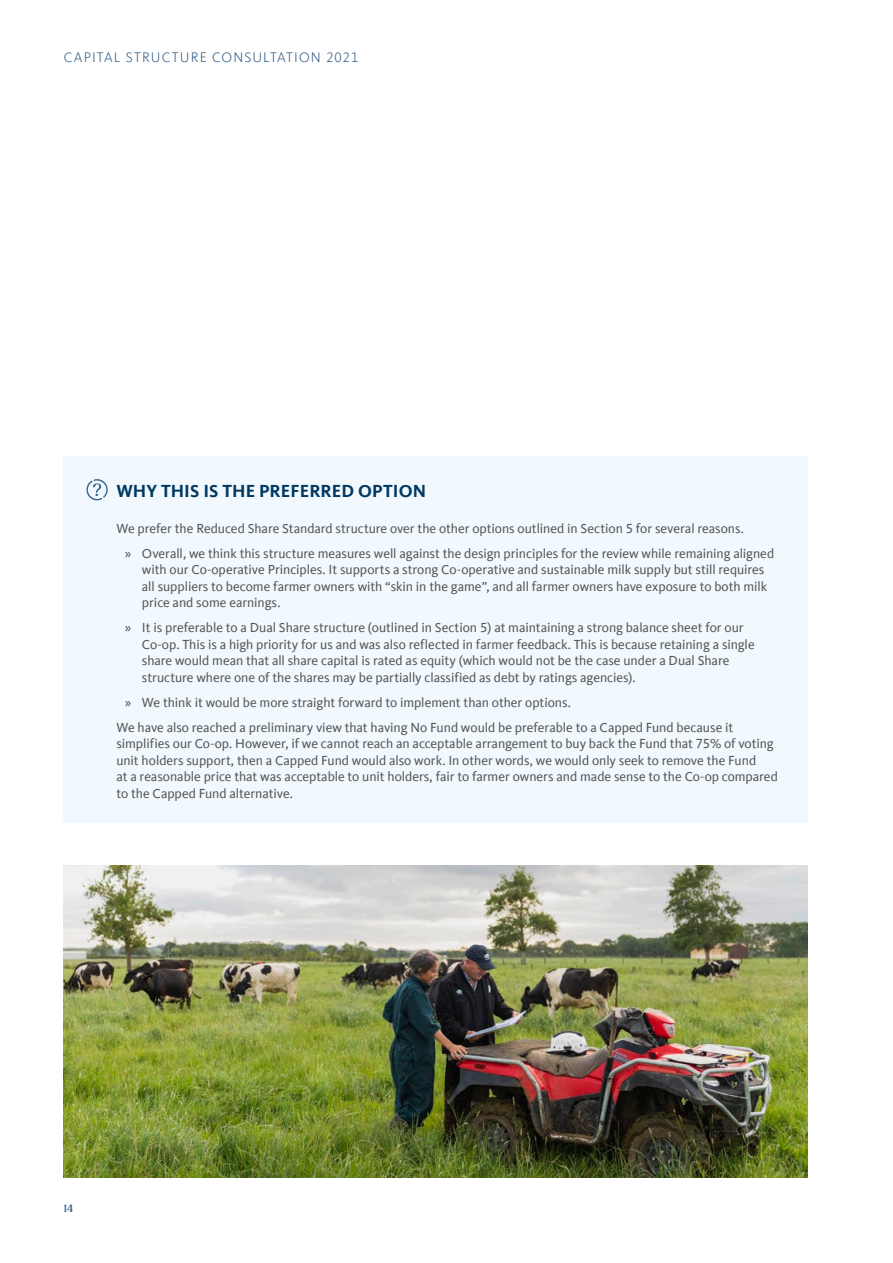
<style>
.page{position:relative;width:893px;height:1263px;background:#fff}
.page>*{position:absolute;margin:0;border:0;box-sizing:border-box;transform-origin:0 0}
.Subhead_1{font:700 18px "Kievit Offc Pro";letter-spacing:.005em;color:#003862}
.t1{font:300 14.25px "Kievit Offc Pro";letter-spacing:.08em;color:#26537c}
.Body_NOT_indented{font:13.5px/16.5px "Kievit Offc Pro";letter-spacing:-.005em;color:#565655}
.t2{font:500 10.5px "Recoleta Alt";color:#26537c}
</style>
<div class="page">
<hr style="left:892px;top:85px;width:1px;height:1093px;background:#fff8e8">
<div style="left:64px;top:456px;width:744px;height:367px;background:#f1f9fe"></div>
<svg style="left:86px;top:479px;width:22px;height:21px"></svg>
<img style="left:64px;top:865px;width:744px;height:313px">
<p class="t1" style="left:64px;top:49px;width:296px">CAPITAL STRUCTURE CONSULTATION 2021</p>
<p class="Subhead_1" style="left:116px;top:480px;width:311px">WHY THIS IS THE PREFERRED OPTION</p>
<p class="Body_NOT_indented" style="left:116px;top:520px;width:629px">We prefer the Reduced Share Standard structure over the other options outlined in Section 5 for several reasons.</p>
<p class="Body_NOT_indented" style="left:142px;top:545px;width:634px;text-indent:-17px">» Overall, we think this structure measures well against the design principles for the review while remaining aligned with our Co-operative Principles. It supports a strong Co-operative and sustainable milk supply but still requires all suppliers to become farmer owners with “skin in the game”, and all farmer owners have exposure to both milk price and some earnings.</p>
<p class="Body_NOT_indented" style="left:142px;top:619px;width:614px;text-indent:-17px">» It is preferable to a Dual Share structure (outlined in Section 5) at maintaining a strong balance sheet for our Co-op. This is a high priority for us and was also reflected in farmer feedback. This is because retaining a single share would mean that all share capital is rated as equity (which would not be the case under a Dual Share structure where one of the shares may be partially classified as debt by ratings agencies).</p>
<p class="Body_NOT_indented" style="left:125px;top:694px;width:448px">» We think it would be more straight forward to implement than other options.</p>
<p class="Body_NOT_indented" style="left:116px;top:719px;width:663px">We have also reached a preliminary view that having No Fund would be preferable to a Capped Fund because it simplifies our Co-op. However, if we cannot reach an acceptable arrangement to buy back the Fund that 75% of voting unit holders support, then a Capped Fund would also work. In other words, we would only seek to remove the Fund<br>at a reasonable price that was acceptable to unit holders, fair to farmer owners and made sense to the Co-op compared to the Capped Fund alternative.</p>
<p class="t2" style="left:64px;top:1202px;width:11px">14</p>
</div>
